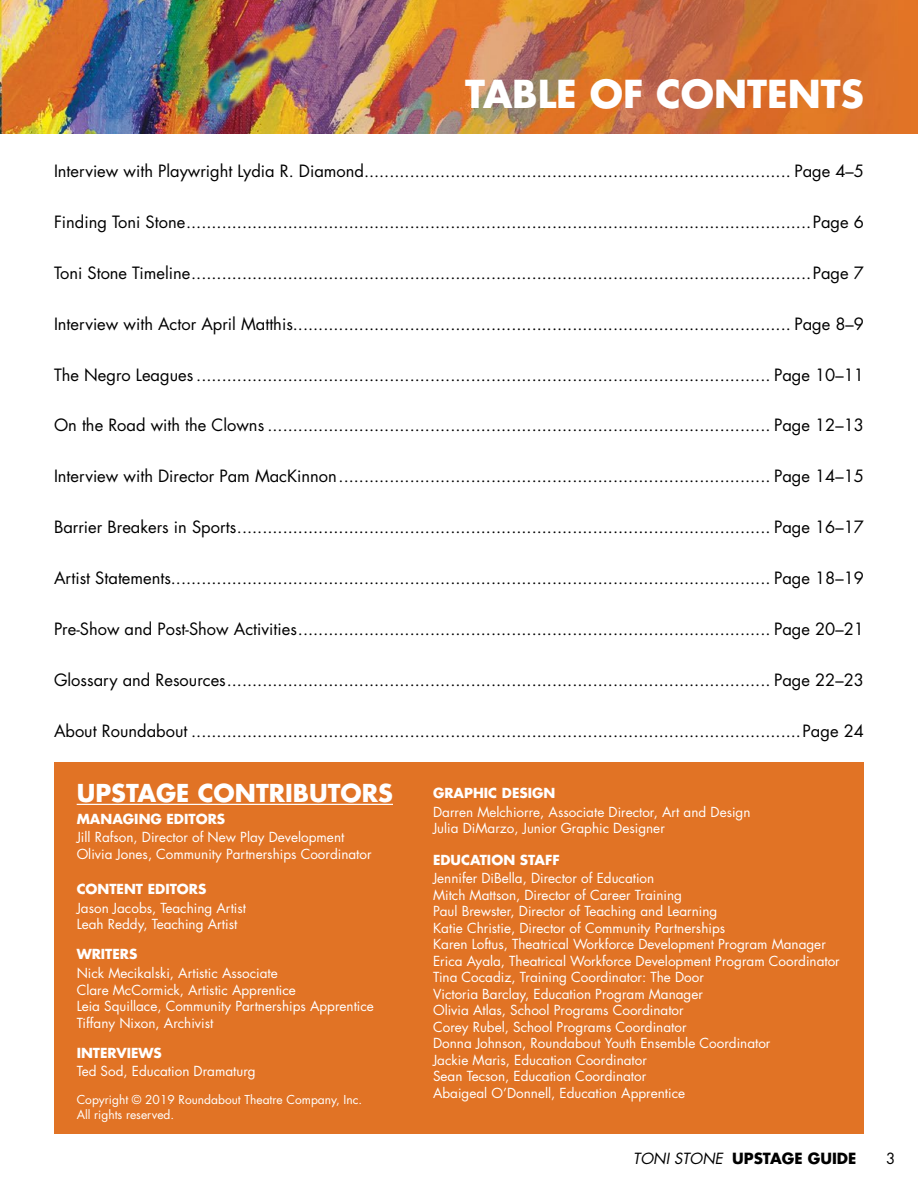
<style>
.page{position:relative;width:918px;height:1188px;background:#fff}
.page>*{position:absolute;margin:0;border:0;box-sizing:border-box;transform-origin:0 0}
.t1{font:700 37.5px "Futura Std";color:#fff}
.t2{font:700 24px "Futura Std";color:#fff}
.t3{font:16.5px "Futura Std";color:#000}
.t4{font:700 15px "Futura Std";color:#000}
.t5{font:15px "Futura Std";color:#000}
.t6{font:13.5px/16.5px "Futura Std";color:#fff}
.t7{font:700 13.5px "Futura Std";color:#fff}
.t8{font:12px/15px "Futura Std";color:#fff}
.s1{font-weight:400;font-style:italic}
</style>
<div class="page">
<img style="left:0;top:0;width:918px;height:134px">
<div style="left:54px;top:762px;width:810px;height:372px;background:#e17325"></div>
<hr style="left:77px;top:804px;width:316px;height:1px;background:#fff">
<h1 class="t1" style="left:465px;top:69px;width:400px">TABLE OF CONTENTS</h1>
<p class="t3" style="left:54px;top:160px;width:812px">Interview with Playwright Lydia R. Diamond.................................................................................... Page 4–5</p>
<p class="t3" style="left:54px;top:211px;width:812px">Finding Toni Stone...........................................................................................................................Page 6</p>
<p class="t3" style="left:54px;top:262px;width:812px">Toni Stone Timeline..........................................................................................................................Page 7</p>
<p class="t3" style="left:54px;top:313px;width:812px">Interview with Actor April Matthis.................................................................................................. Page 8–9</p>
<p class="t3" style="left:54px;top:364px;width:812px">The Negro Leagues ................................................................................................................. Page 10–11</p>
<p class="t3" style="left:54px;top:415px;width:812px">On the Road with the Clowns ................................................................................................... Page 12–13</p>
<p class="t3" style="left:54px;top:466px;width:812px">Interview with Director Pam MacKinnon..................................................................................... Page 14–15</p>
<p class="t3" style="left:54px;top:517px;width:812px">Barrier Breakers in Sports......................................................................................................... Page 16–17</p>
<p class="t3" style="left:54px;top:567px;width:812px">Artist Statements...................................................................................................................... Page 18–19</p>
<p class="t3" style="left:54px;top:618px;width:812px">Pre-Show and Post-Show Activities............................................................................................. Page 20–21</p>
<p class="t3" style="left:54px;top:669px;width:812px">Glossary and Resources........................................................................................................... Page 22–23</p>
<p class="t3" style="left:54px;top:720px;width:812px">About Roundabout ........................................................................................................................Page 24</p>
<h2 class="t2" style="left:77px;top:777px;width:318px">UPSTAGE CONTRIBUTORS</h2>
<p class="t7" style="left:77px;top:810px;width:150px">MANAGING EDITORS</p>
<p class="t6" style="left:77px;top:829px;width:296px">Jill Rafson, Director of New Play Development<br>Olivia Jones, Community Partnerships Coordinator</p>
<p class="t7" style="left:77px;top:880px;width:131px">CONTENT EDITORS</p>
<p class="t6" style="left:77px;top:900px;width:171px">Jason Jacobs, Teaching Artist<br>Leah Reddy, Teaching Artist</p>
<p class="t7" style="left:77px;top:945px;width:62px">WRITERS</p>
<p class="t6" style="left:77px;top:965px;width:299px">Nick Mecikalski, Artistic Associate<br>Clare McCormick, Artistic Apprentice<br>Leia Squillace, Community Partnerships Apprentice Tiffany Nixon, Archivist</p>
<p class="t7" style="left:77px;top:1044px;width:87px">INTERVIEWS</p>
<p class="t6" style="left:77px;top:1063px;width:181px">Ted Sod, Education Dramaturg</p>
<p class="t8" style="left:77px;top:1092px;width:287px">Copyright © 2019 Roundabout Theatre Company, Inc.<br>All rights reserved.</p>
<p class="t7" style="left:433px;top:784px;width:124px">GRAPHIC DESIGN</p>
<p class="t6" style="left:433px;top:803px;width:319px">Darren Melchiorre, Associate Director, Art and Design<br>Julia DiMarzo, Junior Graphic Designer</p>
<p class="t7" style="left:433px;top:850px;width:128px">EDUCATION STAFF</p>
<p class="t6" style="left:433px;top:870px;width:408px">Jennifer DiBella, Director of Education<br>Mitch Mattson, Director of Career Training<br>Paul Brewster, Director of Teaching and Learning<br>Katie Christie, Director of Community Partnerships<br>Karen Loftus, Theatrical Workforce Development Program Manager Erica Ayala, Theatrical Workforce Development Program Coordinator Tina Cocadiz, Training Coordinator: The Door<br>Victoria Barclay, Education Program Manager<br>Olivia Atlas, School Programs Coordinator<br>Corey Rubel, School Programs Coordinator<br>Donna Johnson, Roundabout Youth Ensemble Coordinator<br>Jackie Maris, Education Coordinator<br>Sean Tecson, Education Coordinator<br>Abaigeal O’Donnell, Education Apprentice</p>
<p class="t4" style="left:633px;top:1148px;width:225px"><span class="s1">TONI STONE</span> UPSTAGE GUIDE</p>
<p class="t5" style="left:886px;top:1149px;width:11px">3</p>
</div>
